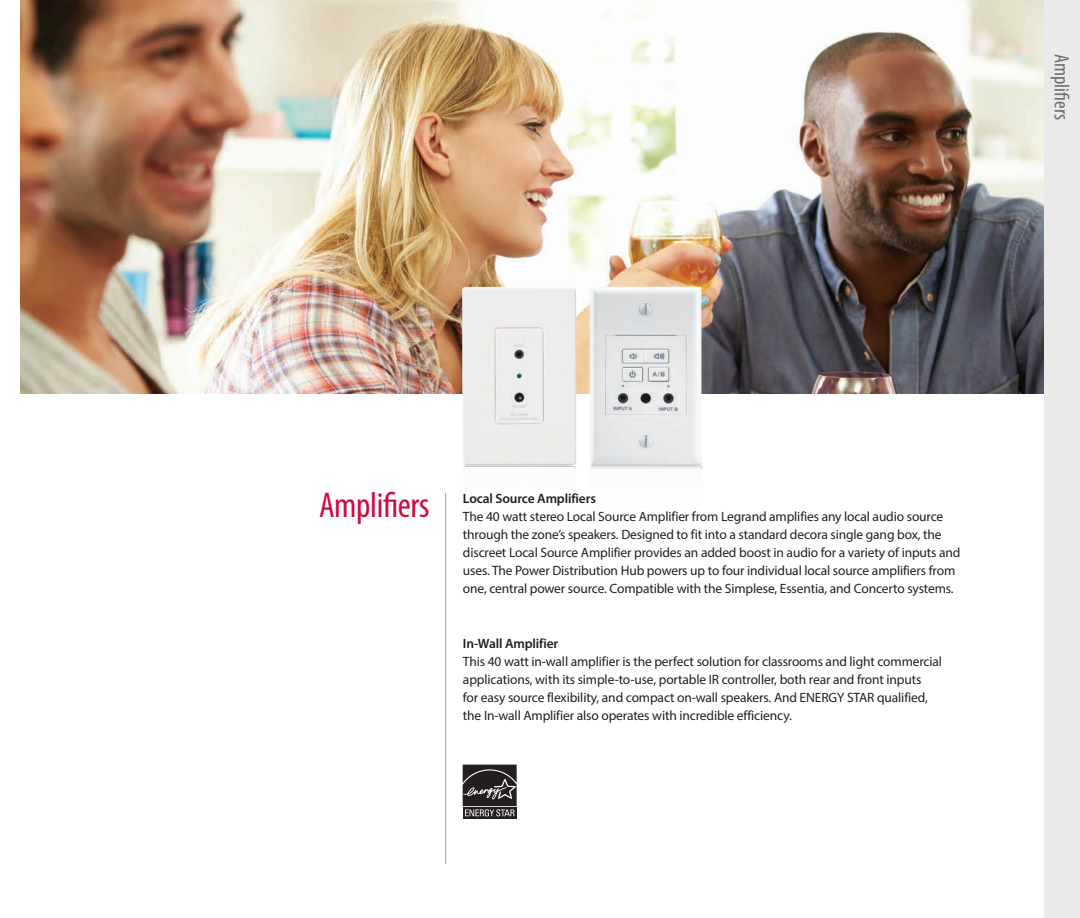
<style>
.page{position:relative;width:1080px;height:918px;background:#fff}
.page>*{position:absolute;margin:0;border:0;box-sizing:border-box;transform-origin:0 0}
.t1{font:condensed 36px "Myriad Pro";letter-spacing:-.01em;color:#cd0d40}
.t2{font:condensed 21px "Myriad Pro";color:#6c6d70}
.t3{font:13.5px/18px "Myriad Pro";letter-spacing:-.01em;color:#231f20}
.t4{font:600 13.5px "Myriad Pro";letter-spacing:-.01em;color:#231f20}
</style>
<div class="page">
<img style="left:20px;top:0;width:1024px;height:394px">
<div style="left:1044px;top:0;width:36px;height:918px;background:#eaeaeb"></div>
<img style="left:449px;top:279px;width:276px;height:190px">
<hr style="left:445px;top:493px;width:1px;height:371px;background:#a1a1a5">
<svg style="left:463px;top:816px;width:54px;height:3px"></svg>
<svg style="left:463px;top:765px;width:54px;height:51px;background:#464243"></svg>
<h2 class="t2" style="left:1075px;top:54px;width:68px;rotate:90deg">Amplifiers</h2>
<h1 class="t1" style="left:319px;top:483px;width:112px">Amplifiers</h1>
<p class="t4" style="left:463px;top:490px;width:135px">Local Source Amplifiers</p>
<p class="t3" style="left:463px;top:507px;width:499px">The 40 watt stereo Local Source Amplifier from Legrand amplifies any local audio source through the zone’s speakers. Designed to fit into a standard decora single gang box, the discreet Local Source Amplifier provides an added boost in audio for a variety of inputs and uses. The Power Distribution Hub powers up to four individual local source amplifiers from one, central power source. Compatible with the Simplese, Essentia, and Concerto systems.</p>
<p class="t4" style="left:463px;top:635px;width:97px">In-Wall Amplifier</p>
<p class="t3" style="left:463px;top:653px;width:481px">This 40 watt in-wall amplifier is the perfect solution for classrooms and light commercial applications, with its simple-to-use, portable IR controller, both rear and front inputs<br>for easy source flexibility, and compact on-wall speakers. And ENERGY STAR qualified, the In-wall Amplifier also operates with incredible efficiency.</p>
</div>
